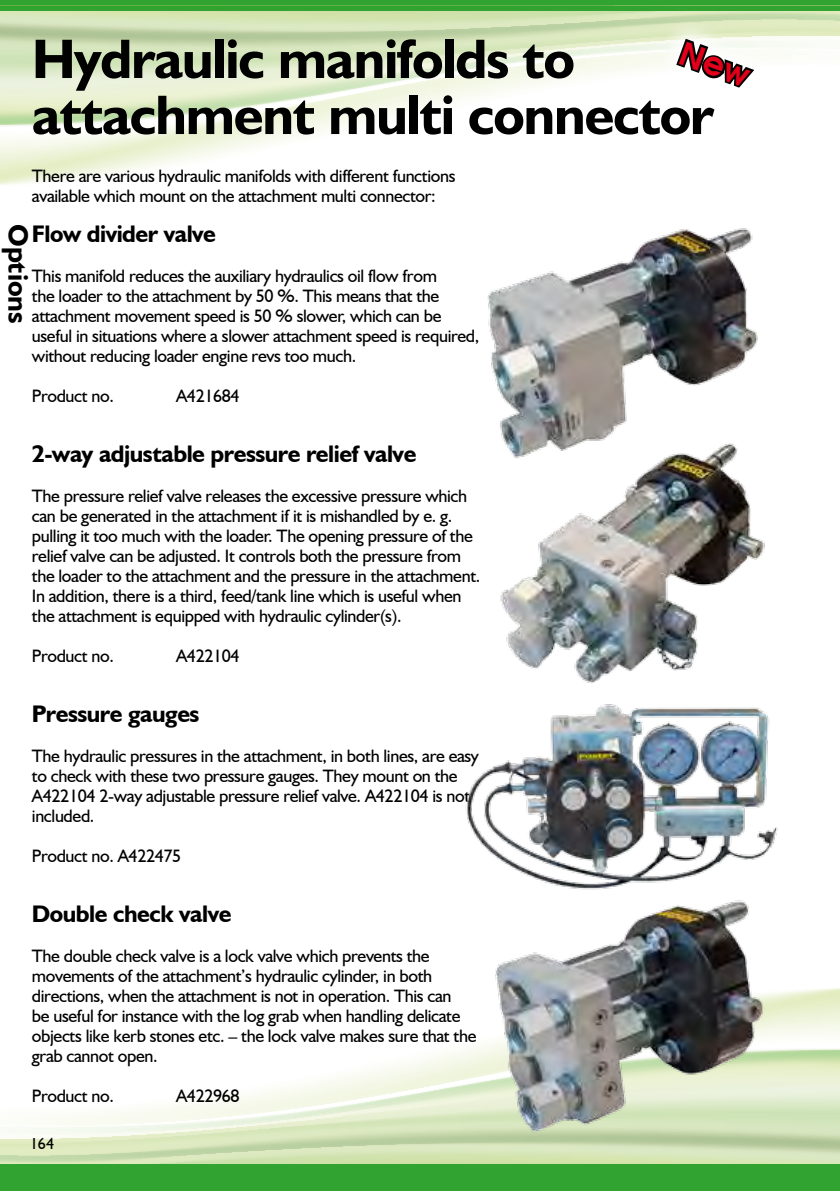
<style>
.page{position:relative;width:840px;height:1191px;background:#fff}
.page>*{position:absolute;margin:0;border:0;box-sizing:border-box;transform-origin:0 0}
.t1{font:700 56px/56px "Humanist 521 BT";letter-spacing:-.02em;color:#000}
.t2{font:700 28px "Humanist 521 BT";color:#000}
.t3{font:700 24px "Humanist 521 BT";letter-spacing:-.02em;color:#000}
.t4{font:18px/20px "Humanist 521 BT";letter-spacing:-.02em;color:#000}
.t5{font:16px "Humanist 521 BT";color:#000}
</style>
<div class="page">
<svg style="left:0;top:988px;width:839px;height:175px"></svg>
<div style="left:0;top:1163px;width:839px;height:9px;background:#31a331"></div>
<div style="left:0;top:1171px;width:839px;height:20px;background:#31a331"></div>
<img style="left:467px;top:704px;width:311px;height:186px">
<img style="left:487px;top:228px;width:271px;height:206px">
<img style="left:500px;top:434px;width:265px;height:250px">
<img style="left:490px;top:900px;width:276px;height:234px">
<svg style="left:0;top:0;width:840px;height:185px"></svg>
<h1 class="t1" style="left:32px;top:30px;width:683px">Hydraulic manifolds to attachment multi connector</h1>
<p class="t4" style="left:32px;top:165px;width:425px">There are various hydraulic manifolds with different functions available which mount on the attachment multi connector:</p>
<h3 class="t3" style="left:32px;top:219px;width:185px">Flow divider valve</h3>
<p class="t4" style="left:32px;top:265px;width:449px">This manifold reduces the auxiliary hydraulics oil flow from<br>the loader to the attachment by 50 %. This means that the attachment movement speed is 50 % slower, which can be useful in situations where a slower attachment speed is required, without reducing loader engine revs too much.</p>
<p class="t4" style="left:32px;top:385px;width:83px">Product no.</p>
<p class="t4" style="left:176px;top:385px;width:65px">A421684</p>
<h2 class="t2" style="left:35px;top:224px;width:101px;rotate:90deg">Options</h2>
<h3 class="t3" style="left:32px;top:439px;width:386px">2-way adjustable pressure relief valve</h3>
<p class="t4" style="left:32px;top:485px;width:449px">The pressure relief valve releases the excessive pressure which can be generated in the attachment if it is mishandled by e. g. pulling it too much with the loader. The opening pressure of the relief valve can be adjusted. It controls both the pressure from the loader to the attachment and the pressure in the attachment.<br>In addition, there is a third, feed/tank line which is useful when the attachment is equipped with hydraulic cylinder(s).</p>
<p class="t4" style="left:32px;top:645px;width:83px">Product no.</p>
<p class="t4" style="left:176px;top:645px;width:65px">A422104</p>
<h3 class="t3" style="left:32px;top:699px;width:169px">Pressure gauges</h3>
<p class="t4" style="left:32px;top:745px;width:448px">The hydraulic pressures in the attachment, in both lines, are easy to check with these two pressure gauges. They mount on the A422104 2-way adjustable pressure relief valve. A422104 is not included.</p>
<p class="t4" style="left:32px;top:845px;width:151px">Product no. A422475</p>
<h3 class="t3" style="left:32px;top:899px;width:201px">Double check valve</h3>
<p class="t4" style="left:32px;top:945px;width:446px">The double check valve is a lock valve which prevents the movements of the attachment’s hydraulic cylinder, in both directions, when the attachment is not in operation. This can<br>be useful for instance with the log grab when handling delicate objects like kerb stones etc. – the lock valve makes sure that the grab cannot open.</p>
<p class="t4" style="left:32px;top:1085px;width:83px">Product no.</p>
<p class="t4" style="left:176px;top:1085px;width:65px">A422968</p>
<p class="t5" style="left:30px;top:1134px;width:26px">164</p>
</div>
